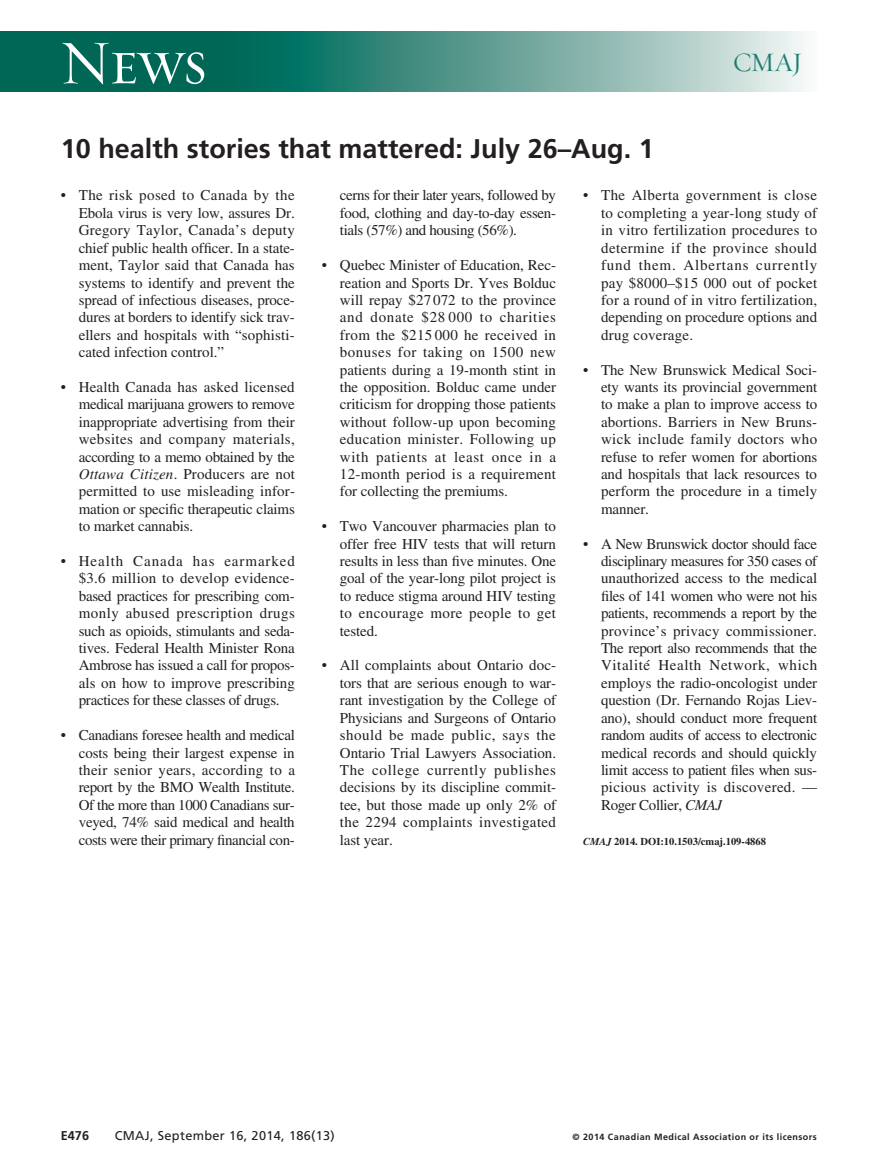
<style>
.page{position:relative;width:878px;height:1175px;background:#fff}
.page>*{position:absolute;margin:0;border:0;box-sizing:border-box;transform-origin:0 0}
.t1{font:63px "Requiem Display HTF Small Caps";color:#fff}
.t2{font:700 27px "Frutiger LT Std";color:#231f20}
.t3{font:27px "Requiem Display HTF Roman";color:#1d7e6f}
.t4{font:15px/17.4px "Times LT Std";letter-spacing:-.005em;color:#231f20;text-align:justify}
.t5{font:12.75px "Frutiger LT Std";letter-spacing:.025em;color:#231f20}
.t6{font:700 12.75px "Frutiger LT Std";color:#231f20}
.t7{font:700 10.5px "Times LT Std";color:#231f20}
.t8{font:700 9px "Frutiger LT Std";letter-spacing:.05em;color:#231f20}
.s1{font-style:italic}
</style>
<div class="page">
<div style="left:0;top:32px;width:260px;height:60px;background:#006756"></div>
<div style="left:227px;top:32px;width:590px;height:60px;background:linear-gradient(to right,#005f4e,#f2f2f0)"></div>
<h1 class="t1" style="left:59px;top:26px;width:150px">News</h1>
<h2 class="t3" style="left:733px;top:46px;width:71px">CMAJ</h2>
<h2 class="t2" style="left:61px;top:133px;width:594px">10 health stories that mattered: July 26–Aug. 1</h2>
<p class="t4" style="left:79px;top:187px;width:218px;text-indent:-18px">• The risk posed to Canada by the Ebola virus is very low, assures Dr.<br>Gregory Taylor, Canada’s deputy chief public health officer. In a state&shy;ment, Taylor said that Canada has systems to identify and prevent the spread of infectious diseases, proce&shy;dures at borders to identify sick trav&shy;ellers and hospitals with “sophisti&shy;cated infection control.”</p>
<p class="t4" style="left:79px;top:378px;width:218px;text-indent:-18px">• Health Canada has asked licensed medical marijuana growers to remove inappropriate advertising from their websites and company materials, according to a memo obtained by the <span class="s1">Ottawa Citizen</span>. Producers are not permitted to use misleading infor&shy;mation or specific therapeutic claims to market cannabis.</p>
<p class="t4" style="left:79px;top:552px;width:218px;text-indent:-18px">• Health Canada has earmarked $3.6 million to develop evidence&shy;based practices for prescribing com&shy;monly abused prescription drugs such as opioids, stimulants and seda&shy;tives. Federal Health Minister Rona Ambrose has issued a call for propos&shy;als on how to improve prescribing practices for these classes of drugs.</p>
<p class="t4" style="left:79px;top:726px;width:218px;text-indent:-18px">• Canadians foresee health and medical costs being their largest expense in their senior years, according to a report by the BMO Wealth Institute.<br>Of the more than 1000 Canadians sur&shy;veyed, 74% said medical and health costs were their primary financial con-</p>
<p class="t4" style="left:340px;top:187px;width:218px">cerns for their later years, followed by food, clothing and day-to-day essen&shy;tials (57%) and housing (56%).</p>
<p class="t4" style="left:340px;top:256px;width:218px;text-indent:-18px">• Quebec Minister of Education, Rec&shy;reation and Sports Dr. Yves Bolduc will repay $27 072 to the province and donate $28 000 to charities from the $215 000 he received in bonuses for taking on 1500 new patients during a 19-month stint in the opposition. Bolduc came under criticism for dropping those patients without follow-up upon becoming education minister. Following up with patients at least once in a 12-month period is a requirement for collecting the premiums.</p>
<p class="t4" style="left:340px;top:517px;width:218px;text-indent:-18px">• Two Vancouver pharmacies plan to offer free HIV tests that will return results in less than five minutes. One goal of the year-long pilot project is to reduce stigma around HIV testing to encourage more people to get tested.</p>
<p class="t4" style="left:340px;top:656px;width:218px;text-indent:-18px">• All complaints about Ontario doc&shy;tors that are serious enough to war&shy;rant investigation by the College of Physicians and Surgeons of Ontario should be made public, says the Ontario Trial Lawyers Association.<br>The college currently publishes decisions by its discipline commit&shy;tee, but those made up only 2% of the 2294 complaints investigated last year.</p>
<p class="t4" style="left:601px;top:187px;width:218px;text-indent:-18px">• The Alberta government is close to completing a year-long study of in vitro fertilization procedures to determine if the province should fund them. Albertans currently pay $8000–$15 000 out of pocket for a round of in vitro fertilization, depending on procedure options and drug coverage.</p>
<p class="t4" style="left:601px;top:361px;width:218px;text-indent:-18px">• The New Brunswick Medical Soci&shy;ety wants its provincial government to make a plan to improve access to abortions. Barriers in New Bruns&shy;wick include family doctors who refuse to refer women for abortions and hospitals that lack resources to perform the procedure in a timely manner.</p>
<p class="t4" style="left:601px;top:535px;width:218px;text-indent:-18px">• A New Brunswick doctor should face disciplinary measures for 350 cases of unauthorized access to the medical files of 141 women who were not his patients, recommends a report by the province’s privacy commissioner.<br>The report also recommends that the Vitalité Health Network, which employs the radio-oncologist under question (Dr. Fernando Rojas Liev&shy;ano), should conduct more frequent random audits of access to electronic medical records and should quickly limit access to patient files when sus&shy;picious activity is discovered. — Roger Collier, <span class="s1">CMAJ</span></p>
<p class="t7" style="left:583px;top:834px;width:184px"><span class="s1">CMAJ</span> 2014. DOI:10.1503/cmaj.109-4868</p>
<p class="t6" style="left:61px;top:1127px;width:30px">E476</p>
<p class="t5" style="left:115px;top:1127px;width:221px">CMAJ, September 16, 2014, 186(13)</p>
<p class="t8" style="left:572px;top:1131px;width:246px">© 2014 Canadian Medical Association or its licensors</p>
</div>
